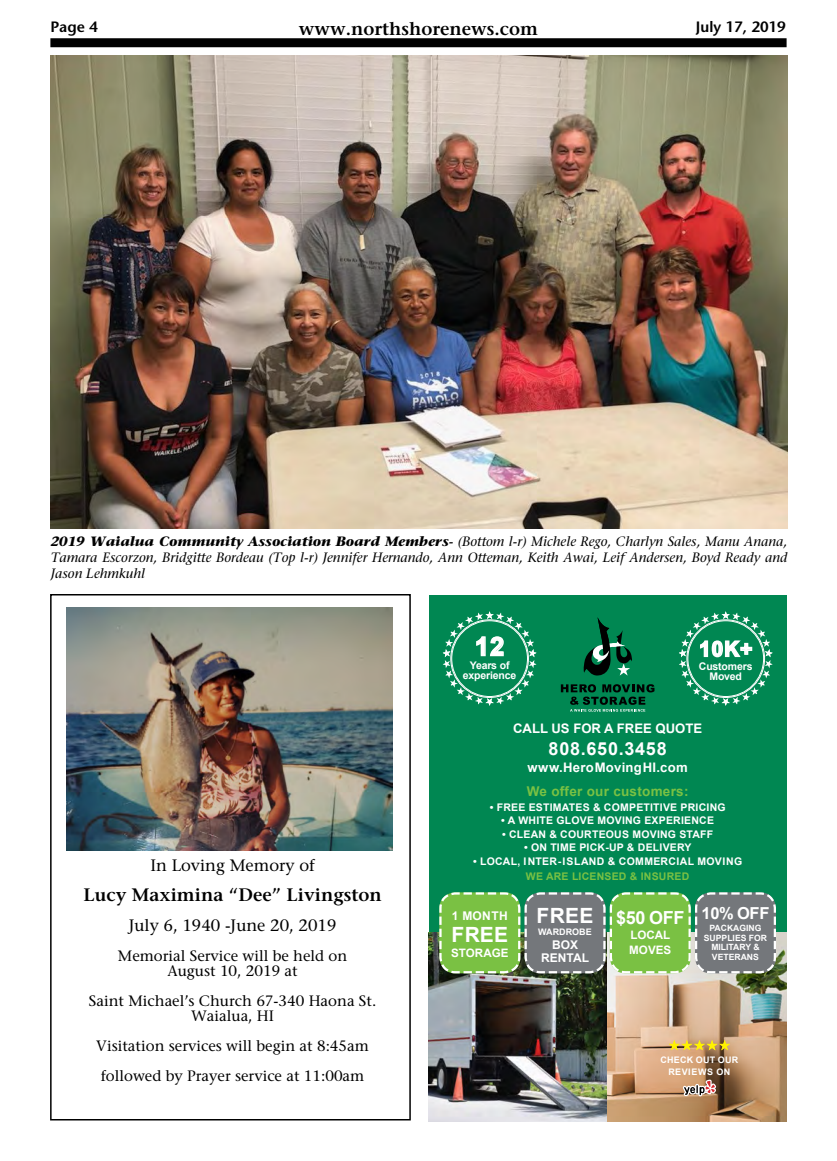
<style>
.page{position:relative;width:837px;height:1161px;background:#fff}
.page>*{position:absolute;margin:0;border:0;box-sizing:border-box;transform-origin:0 0}
.t1{font:700 25.5px "Arial";color:#fff}
.t2{font:700 21px "Arial";letter-spacing:.02em;color:#fff}
.t3{font:600 18px "Stone Serif";color:#000}
.t4{font:700 18px "Arial";letter-spacing:.04em;color:#fff}
.t5{font:16.5px "Stone Serif";color:#000}
.t6{font:700 16.5px "Arial";color:#fff}
.t7{font:15px/15px "Stone Serif";color:#000;text-align:center}
.t8{font:600 15px "Stone Sans";color:#000}
.t9{font:italic 13.5px/16.2px "Stone Serif";color:#000;text-align:justify}
.t10{font:700 13.5px "Arial";letter-spacing:.02em;color:#7ac143}
.t11{font:700 13.2px "Arial";letter-spacing:.02em;color:#fff}
.t12{font:700 13.2px "Arial";color:#fff}
.t13{font:700 12px/13.5px "Arial";color:#fff;text-align:center}
.t14{font:700 11.7px/15px "Arial";color:#fff}
.t15{font:700 10.5px "Arial";letter-spacing:.02em;color:#fff}
.t16{font:700 10.5px/10.5px "Arial";letter-spacing:-.015em;color:#fff;text-align:center}
.t17{font:700 10.5px "Arial";letter-spacing:.02em;color:#7ac143}
.t18{font:700 9px/12px "Arial";letter-spacing:.02em;color:#fff;text-align:center}
.t19{font:700 9px "Arial";color:#fff}
.t20{font:700 8.7px/9.8px "Arial";color:#fff;text-align:center}
.s1{font-weight:700}
</style>
<div class="page">
<div style="left:50px;top:38px;width:737px;height:9px;background:#000"></div>
<div style="left:50px;top:594px;width:361px;height:526px;border:2px solid #000"></div>
<img style="left:51px;top:55px;width:736px;height:473px">
<img style="left:67px;top:608px;width:325px;height:242px">
<div style="left:429px;top:595px;width:358px;height:344px;background:#008752"></div>
<img style="left:429px;top:933px;width:358px;height:189px">
<svg style="left:438px;top:892px;width:339px;height:83px;background:#7ba069"></svg>
<svg style="left:561px;top:684px;width:93px;height:28px"></svg>
<svg style="left:583px;top:617px;width:49px;height:59px"></svg>
<svg style="left:442px;top:611px;width:95px;height:95px"></svg>
<svg style="left:679px;top:611px;width:94px;height:95px"></svg>
<svg style="left:683px;top:1080px;width:33px;height:16px"></svg>
<svg style="left:669px;top:1040px;width:61px;height:10px"></svg>
<p class="t8" style="left:50px;top:18px;width:49px">Page 4</p>
<h3 class="t3" style="left:299px;top:17px;width:241px">www.northshorenews.com</h3>
<p class="t8" style="left:696px;top:18px;width:91px">July 17, 2019</p>
<p class="t9" style="left:51px;top:533px;width:738px"><span class="s1">2019 Waialua Community Association Board Members-</span> (Bottom l-r) Michele Rego, Charlyn Sales, Manu Anana, Tamara Escorzon, Bridgitte Bordeau (Top l-r) Jennifer Hernando, Ann Otteman, Keith Awai, Leif Andersen, Boyd Ready and Jason Lehmkuhl</p>
<h1 class="t1" style="left:475px;top:630px;width:31px">12</h1>
<p class="t16" style="left:463px;top:660px;width:55px">Years of experience</p>
<h2 class="t2" style="left:699px;top:635px;width:55px">10K+</h2>
<p class="t16" style="left:699px;top:661px;width:55px">Customers<br>Moved</p>
<p class="t5" style="left:150px;top:855px;width:166px">In Loving Memory of</p>
<h3 class="t3" style="left:83px;top:884px;width:300px">Lucy Maximina “Dee” Livingston</h3>
<p class="t5" style="left:129px;top:915px;width:209px">July 6, 1940 -June 20, 2019</p>
<p class="t7" style="left:118px;top:948px;width:231px">Memorial Service will be held on<br>August 10, 2019 at</p>
<p class="t7" style="left:89px;top:993px;width:289px">Saint Michael’s Church 67-340 Haona St.<br>Waialua, HI</p>
<p class="t7" style="left:96px;top:1031px;width:274px;line-height:30px">Visitation services will begin at 8:45am followed by Prayer service at 11:00am</p>
<p class="t12" style="left:513px;top:720px;width:191px">CALL US FOR A FREE QUOTE</p>
<h3 class="t4" style="left:549px;top:737px;width:120px">808.650.3458</h3>
<p class="t11" style="left:528px;top:759px;width:162px">www.HeroMovingHI.com</p>
<p class="t10" style="left:527px;top:782px;width:163px">We offer our customers:</p>
<p class="t15" style="left:490px;top:800px;width:237px">• FREE ESTIMATES &amp; COMPETITIVE PRICING</p>
<p class="t15" style="left:501px;top:814px;width:214px">• A WHITE GLOVE MOVING EXPERIENCE</p>
<p class="t15" style="left:502px;top:827px;width:213px">• CLEAN &amp; COURTEOUS MOVING STAFF</p>
<p class="t15" style="left:524px;top:841px;width:169px">• ON TIME PICK-UP &amp; DELIVERY</p>
<p class="t15" style="left:473px;top:854px;width:271px">• LOCAL, INTER-ISLAND &amp; COMMERCIAL MOVING</p>
<p class="t17" style="left:526px;top:869px;width:165px">WE ARE LICENSED &amp; INSURED</p>
<p class="t13" style="left:452px;top:909px;width:57px">1 MONTH</p>
<h2 class="t2" style="left:451px;top:921px;width:58px">FREE</h2>
<p class="t14" style="left:451px;top:946px;width:59px">STORAGE</p>
<h2 class="t2" style="left:537px;top:902px;width:58px">FREE</h2>
<p class="t19" style="left:538px;top:926px;width:55px">WARDROBE</p>
<p class="t13" style="left:541px;top:938px;width:49px">BOX<br>RENTAL</p>
<h3 class="t4" style="left:616px;top:906px;width:70px">$50 OFF</h3>
<p class="t14" style="left:629px;top:928px;width:43px">LOCAL<br>MOVES</p>
<p class="t6" style="left:702px;top:902px;width:69px">10% OFF</p>
<p class="t20" style="left:704px;top:923px;width:65px">PACKAGING<br>SUPPLIES FOR<br>MILITARY &amp;<br>VETERANS</p>
<p class="t18" style="left:661px;top:1054px;width:79px">CHECK OUT OUR<br>REVIEWS ON</p>
</div>
